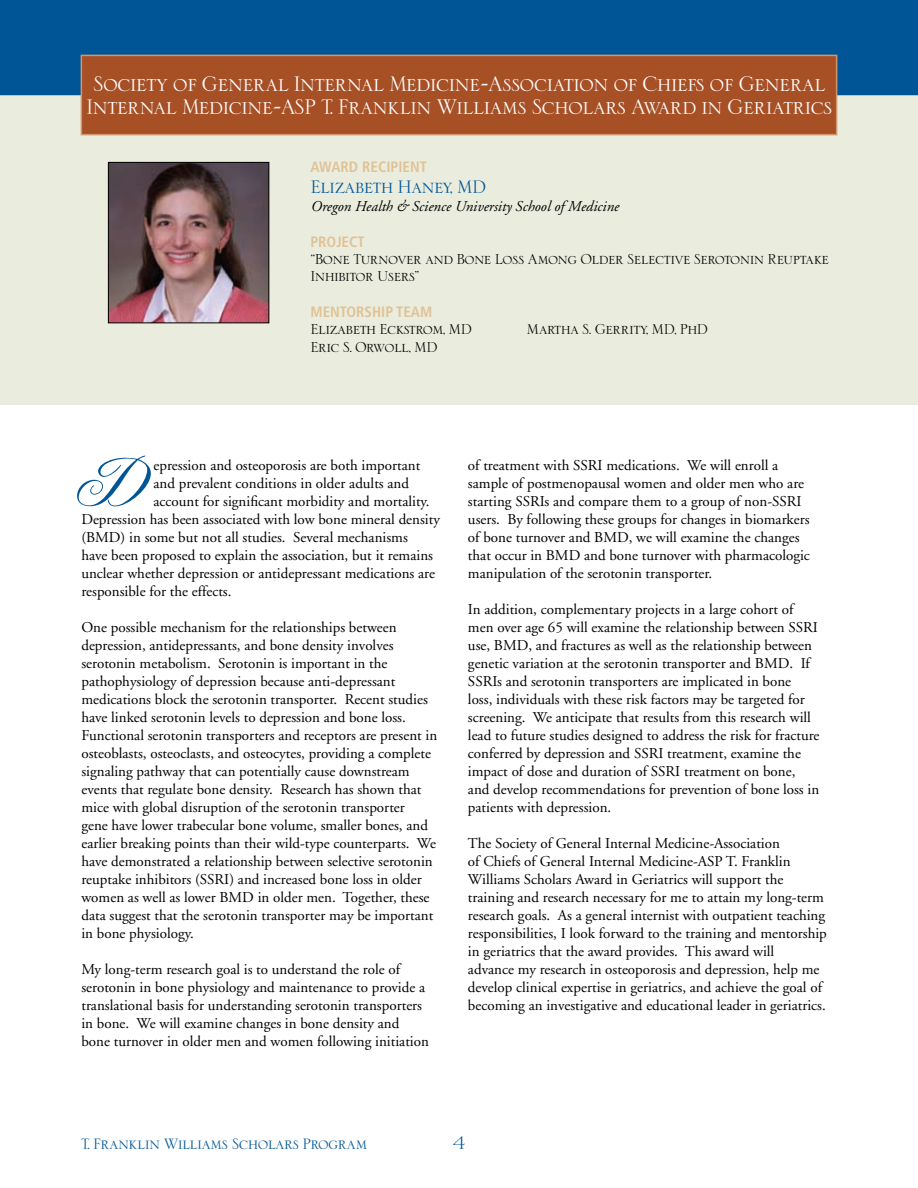
<style>
.page{position:relative;width:918px;height:1188px;background:#fff}
.page>*{position:absolute;margin:0;border:0;box-sizing:border-box;transform-origin:0 0}
.t1{font:68.55px "Yonkers";color:#005596}
.t2{font:21px/22.5px "Sentian";color:#fff;text-align:center}
.t3{font:18px "Sentian";color:#005596}
.t4{font:15px/18px "Adobe Garamond";color:#000}
.t5{font:italic 15px "Adobe Garamond";color:#000}
.t6{font:700 condensed 15px "Frutiger";color:#e0c297}
.t7{font:15px "Sentian";color:#005596}
.t8{font:14.25px/17.2px "Sentian";color:#000}
</style>
<div class="page">
<div style="left:0;top:94px;width:918px;height:311px;background:#eaeddd"></div>
<div style="left:0;top:0;width:918px;height:95px;background:#005596"></div>
<div style="left:81px;top:55px;width:756px;height:80px;background:#a74f25;border:2px solid #d1976e"></div>
<img style="left:110px;top:164px;width:157px;height:157px">
<div style="left:108px;top:162px;width:161px;height:161px;border:1px solid #000"></div>
<h2 class="t2" style="left:86px;top:73px;width:747px">Society of General Internal Medicine-Association of Chiefs of General<br>Internal Medicine-ASP T. Franklin Williams Scholars Award in Geriatrics</h2>
<p class="t6" style="left:310px;top:157px;width:118px">AWARD RECIPIENT</p>
<p class="t3" style="left:310px;top:175px;width:177px">Elizabeth Haney, MD</p>
<p class="t5" style="left:310px;top:198px;width:310px">Oregon Health &amp; Science University School of Medicine</p>
<p class="t6" style="left:310px;top:232px;width:56px">PROJECT</p>
<p class="t8" style="left:310px;top:250px;width:520px">“Bone Turnover and Bone Loss Among Older Selective Serotonin Reuptake<br>Inhibitor Users”</p>
<p class="t6" style="left:310px;top:303px;width:112px">MENTORSHIP TEAM</p>
<p class="t8" style="left:310px;top:321px;width:162px">Elizabeth Eckstrom, MD</p>
<p class="t8" style="left:527px;top:321px;width:183px">Martha S. Gerrity, MD, PhD</p>
<p class="t8" style="left:310px;top:338px;width:128px">Eric S. Orwoll, MD</p>
<h1 class="t1" style="left:81px;top:441px;width:74px">D</h1>
<p class="t4" style="left:154px;top:457px;width:268px">epression and osteoporosis are both important</p>
<p class="t4" style="left:154px;top:475px;width:257px">and prevalent conditions in older adults and</p>
<p class="t4" style="left:154px;top:493px;width:278px">account for significant morbidity and mortality.</p>
<p class="t4" style="left:81px;top:511px;width:360px">Depression has been associated with low bone mineral density</p>
<p class="t4" style="left:81px;top:529px;width:328px">(BMD) in some but not all studies. Several mechanisms</p>
<p class="t4" style="left:81px;top:547px;width:353px">have been proposed to explain the association, but it remains</p>
<p class="t4" style="left:81px;top:565px;width:355px">unclear whether depression or antidepressant medications are</p>
<p class="t4" style="left:81px;top:583px;width:152px">responsible for the effects.</p>
<p class="t4" style="left:81px;top:619px;width:357px">One possible mechanism for the relationships between depression, antidepressants, and bone density involves serotonin metabolism. Serotonin is important in the pathophysiology of depression because anti-depressant medications block the serotonin transporter. Recent studies have linked serotonin levels to depression and bone loss.<br>Functional serotonin transporters and receptors are present in osteoblasts, osteoclasts, and osteocytes, providing a complete signaling pathway that can potentially cause downstream events that regulate bone density. Research has shown that mice with global disruption of the serotonin transporter<br>gene have lower trabecular bone volume, smaller bones, and earlier breaking points than their wild-type counterparts. We have demonstrated a relationship between selective serotonin reuptake inhibitors (SSRI) and increased bone loss in older women as well as lower BMD in older men. Together, these data suggest that the serotonin transporter may be important in bone physiology.</p>
<p class="t4" style="left:81px;top:961px;width:349px">My long-term research goal is to understand the role of serotonin in bone physiology and maintenance to provide a translational basis for understanding serotonin transporters in bone. We will examine changes in bone density and bone turnover in older men and women following initiation</p>
<p class="t4" style="left:468px;top:457px;width:343px">of treatment with SSRI medications. We will enroll a sample of postmenopausal women and older men who are starting SSRIs and compare them to a group of non-SSRI users. By following these groups for changes in biomarkers of bone turnover and BMD, we will examine the changes that occur in BMD and bone turnover with pharmacologic manipulation of the serotonin transporter.</p>
<p class="t4" style="left:468px;top:601px;width:353px">In addition, complementary projects in a large cohort of men over age 65 will examine the relationship between SSRI use, BMD, and fractures as well as the relationship between genetic variation at the serotonin transporter and BMD. If SSRIs and serotonin transporters are implicated in bone<br>loss, individuals with these risk factors may be targeted for screening. We anticipate that results from this research will lead to future studies designed to address the risk for fracture conferred by depression and SSRI treatment, examine the impact of dose and duration of SSRI treatment on bone, and develop recommendations for prevention of bone loss in patients with depression.</p>
<p class="t4" style="left:468px;top:835px;width:360px">The Society of General Internal Medicine-Association<br>of Chiefs of General Internal Medicine-ASP T. Franklin Williams Scholars Award in Geriatrics will support the training and research necessary for me to attain my long-term research goals. As a general internist with outpatient teaching responsibilities, I look forward to the training and mentorship in geriatrics that the award provides. This award will<br>advance my research in osteoporosis and depression, help me develop clinical expertise in geriatrics, and achieve the goal of becoming an investigative and educational leader in geriatrics.</p>
<p class="t7" style="left:81px;top:1135px;width:287px">T. Franklin Williams Scholars Program</p>
<p class="t3" style="left:453px;top:1132px;width:14px">4</p>
</div>
